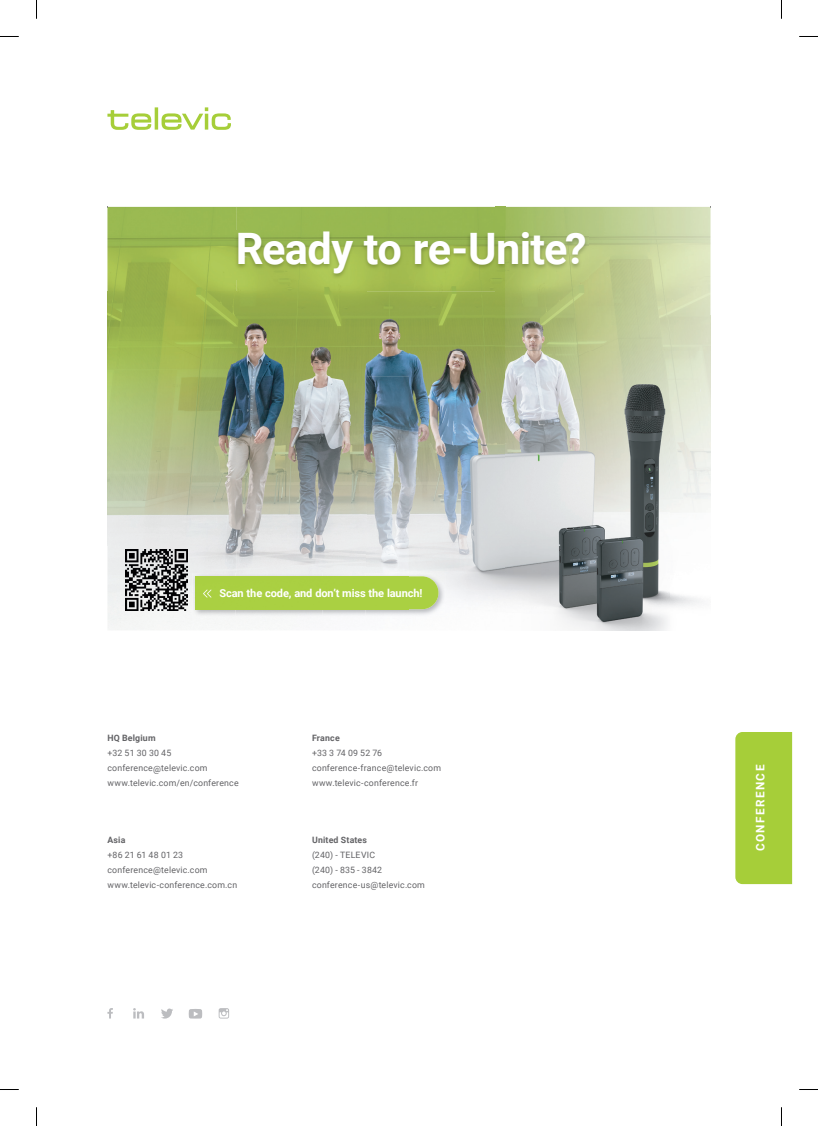
<style>
.page{position:relative;width:818px;height:1126px;background:#fff}
.page>*{position:absolute;margin:0;border:0;box-sizing:border-box;transform-origin:0 0}
.t1{font:700 43.38px "Roboto";letter-spacing:-.015em;color:#fff}
.t2{font:700 11.75px "Roboto";letter-spacing:.115em;color:#fff}
.t3{font:700 11px "Roboto";letter-spacing:-.01em;color:#fff}
.t4{font:8.75px/15px "Roboto";letter-spacing:.02em;color:#636366}
.t5{font:700 8.75px "Roboto";letter-spacing:.02em;color:#636366}
</style>
<div class="page">
<svg style="left:107px;top:107px;width:124px;height:23px"></svg>
<svg style="left:107px;top:1008px;width:6px;height:10px"></svg>
<svg style="left:161px;top:1008px;width:12px;height:10px"></svg>
<svg style="left:188px;top:1009px;width:14px;height:9px"></svg>
<svg style="left:218px;top:1008px;width:11px;height:10px"></svg>
<svg style="left:133px;top:1008px;width:11px;height:10px"></svg>
<div style="left:735px;top:732px;width:56px;height:152px;background:#a6ce39"></div>
<img style="left:107px;top:207px;width:388px;height:169px">
<img style="left:495px;top:207px;width:10px;height:23px">
<img style="left:495px;top:279px;width:92px;height:73px">
<img style="left:107px;top:376px;width:302px;height:254px">
<img style="left:505px;top:207px;width:205px;height:36px">
<img style="left:409px;top:352px;width:301px;height:278px">
<img style="left:234px;top:230px;width:354px;height:49px">
<img style="left:192px;top:573px;width:253px;height:43px">
<div style="left:195px;top:576px;width:243px;height:33px;background:#aad042"></div>
<svg style="left:203px;top:589px;width:8px;height:8px"></svg>
<img style="left:126px;top:549px;width:61px;height:61px">
<svg style="left:0;top:36px;width:19px;height:1px"></svg>
<svg style="left:799px;top:36px;width:18px;height:1px"></svg>
<svg style="left:0;top:1089px;width:19px;height:1px"></svg>
<svg style="left:799px;top:1089px;width:18px;height:1px"></svg>
<svg style="left:36px;top:0;width:1px;height:19px"></svg>
<svg style="left:36px;top:1107px;width:1px;height:18px"></svg>
<h1 class="t1" style="left:235px;top:218px;width:352px">Ready to re-Unite?</h1>
<p class="t3" style="left:219px;top:585px;width:204px">Scan the code, and don’t miss the launch!</p>
<p class="t5" style="left:107px;top:731px;width:50px">HQ Belgium</p>
<p class="t4" style="left:107px;top:745px;width:133px">+32 51 30 30 45 conference@televic.com www.televic.com/en/conference</p>
<p class="t5" style="left:107px;top:834px;width:19px">Asia</p>
<p class="t4" style="left:107px;top:847px;width:131px">+86 21 61 48 01 23 conference@televic.com www.televic-conference.com.cn</p>
<p class="t5" style="left:312px;top:731px;width:29px">France</p>
<p class="t4" style="left:312px;top:745px;width:130px">+33 3 74 09 52 76 conference-france@televic.com www.televic-conference.fr</p>
<p class="t5" style="left:312px;top:834px;width:56px">United States</p>
<p class="t4" style="left:312px;top:847px;width:114px">(240) - TELEVIC<br>(240) - 835 - 3842 conference-us@televic.com</p>
<h2 class="t2" style="left:751px;top:851px;width:88px;rotate:-90deg">CONFERENCE</h2>
</div>
